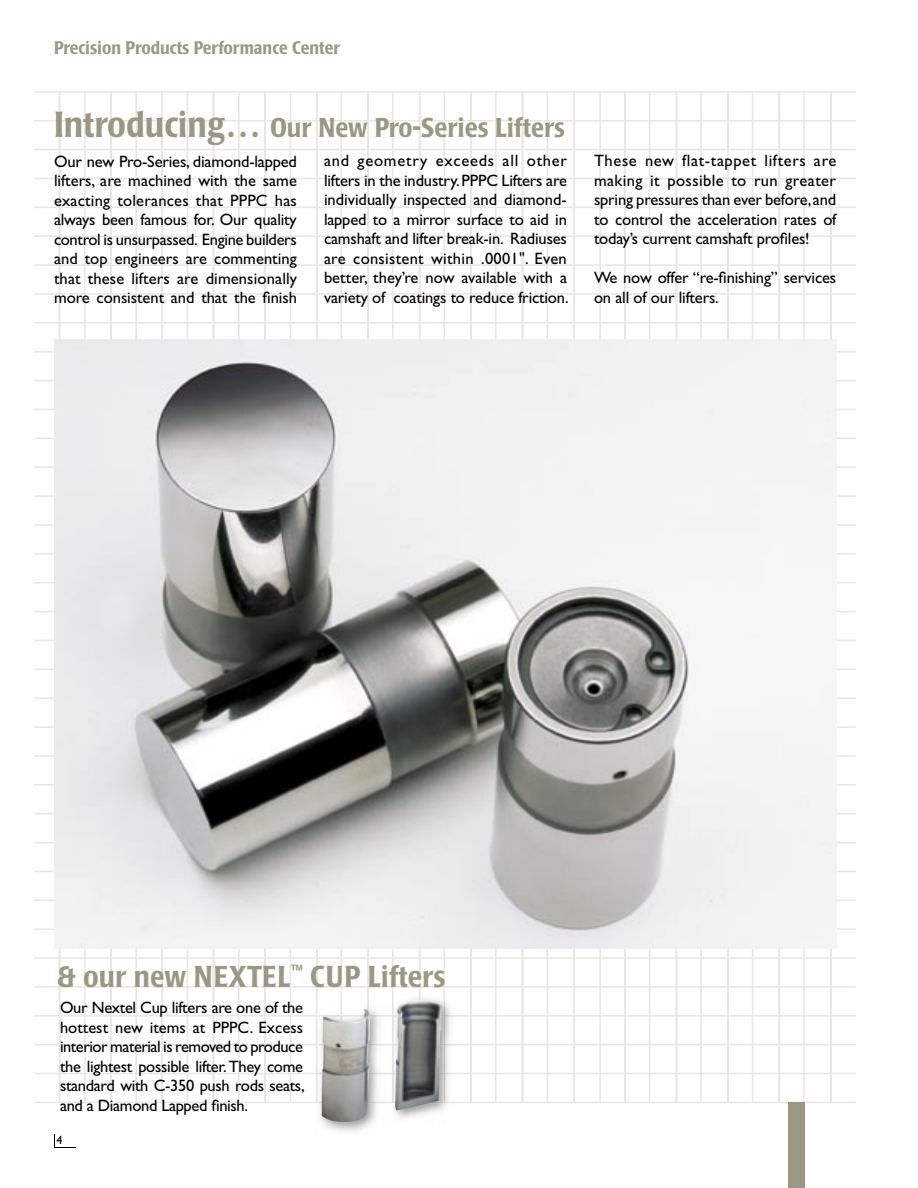
<style>
.page{position:relative;width:918px;height:1188px;background:#fff}
.page>*{position:absolute;margin:0;border:0;box-sizing:border-box;transform-origin:0 0}
.t1{font:500 condensed 30px "Poppl Laudatio";color:#9b9782}
.t2{font:500 condensed 27px "Poppl Laudatio";color:#9b9782}
.t3{font:500 condensed 18px "Poppl Laudatio";color:#9b9782}
.t4{font:16.5px/19.5px "Gill Sans";letter-spacing:-.01em;color:#000;text-align:justify}
.t5{font:12px "Gill Sans";color:#000}
.s1{font-size:36px}
</style>
<div class="page">
<svg style="left:54px;top:1134px;width:22px;height:14px"></svg>
<hr style="left:34px;top:120px;width:822px;height:2px;background:#eae7e2">
<hr style="left:34px;top:149px;width:822px;height:1px;background:#eae7e2">
<hr style="left:34px;top:178px;width:822px;height:1px;background:#eae7e2">
<hr style="left:34px;top:207px;width:822px;height:1px;background:#eae7e2">
<hr style="left:34px;top:235px;width:822px;height:2px;background:#eae7e2">
<hr style="left:34px;top:264px;width:822px;height:2px;background:#eae7e2">
<hr style="left:34px;top:293px;width:822px;height:2px;background:#eae7e2">
<hr style="left:34px;top:322px;width:822px;height:2px;background:#eae7e2">
<hr style="left:34px;top:351px;width:822px;height:2px;background:#eae7e2">
<hr style="left:34px;top:380px;width:822px;height:1px;background:#eae7e2">
<hr style="left:34px;top:409px;width:822px;height:1px;background:#eae7e2">
<hr style="left:34px;top:438px;width:822px;height:1px;background:#eae7e2">
<hr style="left:34px;top:466px;width:822px;height:2px;background:#eae7e2">
<hr style="left:34px;top:495px;width:822px;height:2px;background:#eae7e2">
<hr style="left:34px;top:524px;width:822px;height:2px;background:#eae7e2">
<hr style="left:34px;top:553px;width:822px;height:2px;background:#eae7e2">
<hr style="left:34px;top:582px;width:822px;height:1px;background:#eae7e2">
<hr style="left:34px;top:611px;width:822px;height:1px;background:#eae7e2">
<hr style="left:34px;top:640px;width:822px;height:1px;background:#eae7e2">
<hr style="left:34px;top:669px;width:822px;height:1px;background:#eae7e2">
<hr style="left:34px;top:697px;width:822px;height:2px;background:#eae7e2">
<hr style="left:34px;top:726px;width:822px;height:2px;background:#eae7e2">
<hr style="left:34px;top:755px;width:822px;height:2px;background:#eae7e2">
<hr style="left:34px;top:784px;width:822px;height:2px;background:#eae7e2">
<hr style="left:34px;top:813px;width:822px;height:1px;background:#eae7e2">
<hr style="left:34px;top:842px;width:822px;height:1px;background:#eae7e2">
<hr style="left:34px;top:871px;width:822px;height:1px;background:#eae7e2">
<hr style="left:34px;top:900px;width:822px;height:1px;background:#eae7e2">
<hr style="left:34px;top:928px;width:822px;height:2px;background:#eae7e2">
<hr style="left:34px;top:957px;width:822px;height:2px;background:#eae7e2">
<hr style="left:34px;top:986px;width:822px;height:2px;background:#eae7e2">
<hr style="left:34px;top:1015px;width:822px;height:2px;background:#eae7e2">
<hr style="left:34px;top:1044px;width:822px;height:1px;background:#eae7e2">
<hr style="left:34px;top:1073px;width:822px;height:1px;background:#eae7e2">
<hr style="left:599px;top:92px;width:2px;height:1011px;background:#eae7e2">
<hr style="left:316px;top:92px;width:1px;height:1011px;background:#eae7e2">
<hr style="left:290px;top:92px;width:1px;height:1011px;background:#eae7e2">
<hr style="left:367px;top:92px;width:2px;height:1011px;background:#eae7e2">
<hr style="left:341px;top:92px;width:1px;height:1011px;background:#eae7e2">
<hr style="left:419px;top:92px;width:1px;height:1011px;background:#eae7e2">
<hr style="left:392px;top:92px;width:2px;height:1011px;background:#eae7e2">
<hr style="left:470px;top:92px;width:2px;height:1011px;background:#eae7e2">
<hr style="left:443px;top:92px;width:2px;height:1011px;background:#eae7e2">
<hr style="left:522px;top:92px;width:1px;height:1011px;background:#eae7e2">
<hr style="left:495px;top:92px;width:2px;height:1011px;background:#eae7e2">
<hr style="left:573px;top:92px;width:2px;height:1011px;background:#eae7e2">
<hr style="left:546px;top:92px;width:2px;height:1011px;background:#eae7e2">
<hr style="left:624px;top:92px;width:2px;height:1011px;background:#eae7e2">
<hr style="left:676px;top:92px;width:1px;height:1011px;background:#eae7e2">
<hr style="left:649px;top:92px;width:1px;height:1011px;background:#eae7e2">
<hr style="left:727px;top:92px;width:2px;height:1011px;background:#eae7e2">
<hr style="left:700px;top:92px;width:2px;height:1011px;background:#eae7e2">
<hr style="left:779px;top:92px;width:1px;height:1011px;background:#eae7e2">
<hr style="left:752px;top:92px;width:1px;height:1011px;background:#eae7e2">
<hr style="left:830px;top:92px;width:2px;height:1011px;background:#eae7e2">
<hr style="left:803px;top:92px;width:2px;height:1011px;background:#eae7e2">
<hr style="left:264px;top:92px;width:2px;height:1011px;background:#eae7e2">
<hr style="left:238px;top:92px;width:2px;height:1011px;background:#eae7e2">
<hr style="left:213px;top:92px;width:1px;height:1011px;background:#eae7e2">
<hr style="left:187px;top:92px;width:1px;height:1011px;background:#eae7e2">
<hr style="left:161px;top:92px;width:2px;height:1011px;background:#eae7e2">
<hr style="left:135px;top:92px;width:2px;height:1011px;background:#eae7e2">
<hr style="left:110px;top:92px;width:2px;height:1011px;background:#eae7e2">
<hr style="left:84px;top:92px;width:2px;height:1011px;background:#eae7e2">
<hr style="left:59px;top:92px;width:1px;height:1011px;background:#eae7e2">
<hr style="left:34px;top:1102px;width:822px;height:1px;background:#eae7e2">
<hr style="left:34px;top:91px;width:822px;height:2px;background:#eae7e2">
<img style="left:54px;top:340px;width:783px;height:609px">
<div style="left:788px;top:1102px;width:17px;height:86px;background:#9b9782"></div>
<img style="left:315px;top:993px;width:140px;height:138px">
<img style="left:315px;top:1015px;width:140px;height:59px">
<img style="left:316px;top:993px;width:1px;height:109px">
<img style="left:341px;top:993px;width:104px;height:109px">
<img style="left:315px;top:1102px;width:140px;height:1px">
<img style="left:321px;top:999px;width:121px;height:124px">
<p class="t3" style="left:54px;top:38px;width:288px">Precision Products Performance Center</p>
<h2 class="t2" style="left:54px;top:112px;width:512px"><span class="s1">Introducing…</span> Our New Pro-Series Lifters</h2>
<p class="t4" style="left:54px;top:152px;width:245px">Our new Pro-Series, diamond-lapped lifters, are machined with the same exacting tolerances that PPPC has always been famous for. Our quality control is unsurpassed. Engine builders and top engineers are commenting that these lifters are dimensionally more consistent and that the finish</p>
<p class="t4" style="left:324px;top:151px;width:246px">and geometry exceeds all other lifters in the industry. PPPC Lifters are individually inspected and diamond&shy;lapped to a mirror surface to aid in camshaft and lifter break-in. Radiuses are consistent within .0001". Even better, they’re now available with a variety of coatings to reduce friction.</p>
<p class="t4" style="left:594px;top:151px;width:244px">These new flat-tappet lifters are making it possible to run greater spring pressures than ever before, and to control the acceleration rates of today’s current camshaft profiles!</p>
<p class="t4" style="left:594px;top:268px;width:244px">We now offer “re-finishing” services on all of our lifters.</p>
<h1 class="t1" style="left:57px;top:959px;width:390px">&amp; our new NEXTEL<sup>™</sup> CUP Lifters</h1>
<p class="t4" style="left:60px;top:998px;width:246px">Our Nextel Cup lifters are one of the hottest new items at PPPC. Excess interior material is removed to produce the lightest possible lifter. They come standard with C-350 push rods seats, and a Diamond Lapped finish.</p>
<p class="t5" style="left:57px;top:1133px;width:7px">4</p>
</div>
